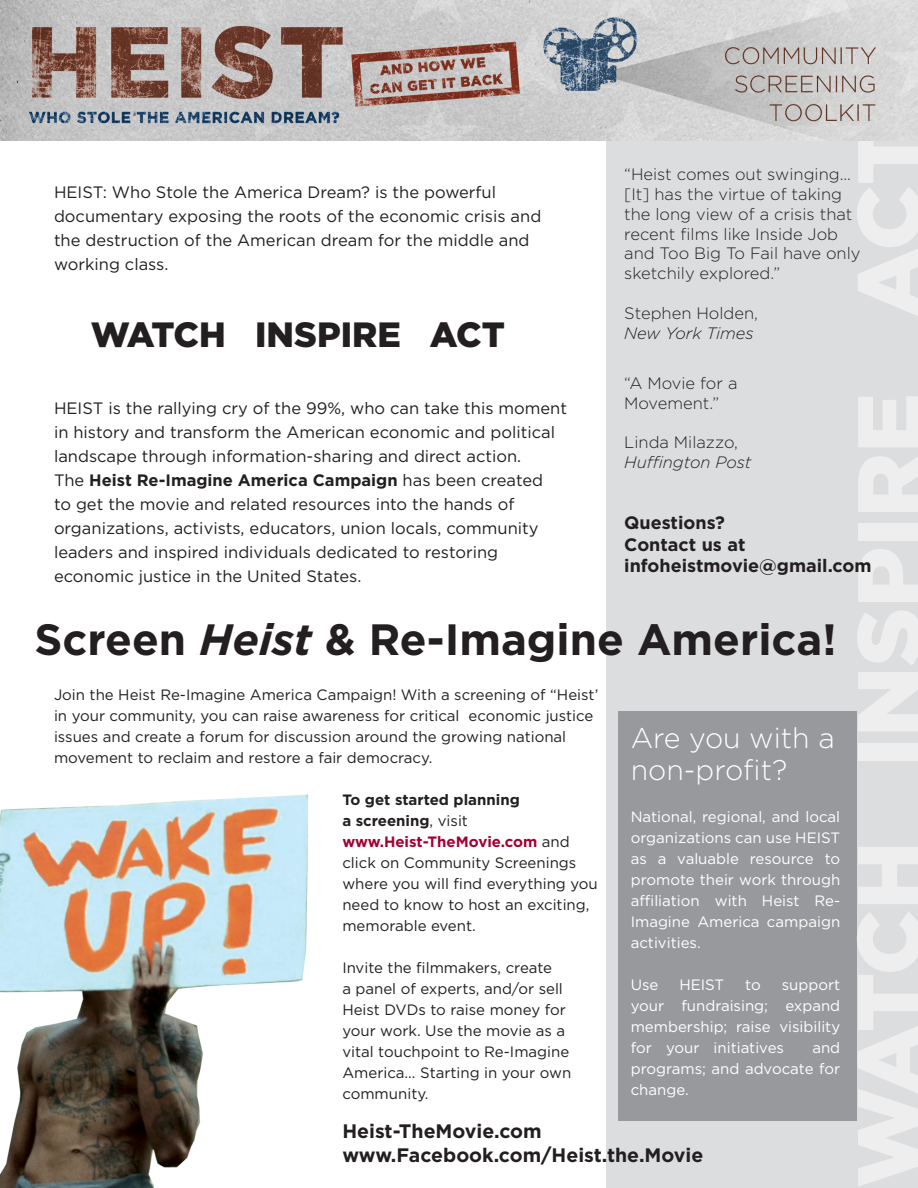
<style>
.page{position:relative;width:918px;height:1188px;background:#fff}
.page>*{position:absolute;margin:0;border:0;box-sizing:border-box;transform-origin:0 0}
.t1{font:700 43.8px "Gotham";color:#231f20}
.t2{font:900 35.1px "Gotham";color:#231f20}
.t3{font:300 28.5px/31.5px "Gotham";color:#fff}
.t4{font:700 19.5px "Gotham";color:#231f20}
.t5{font:700 18px/21.6px "Gotham";color:#231f20}
.t6{font:16.5px/24px "Gotham";color:#231f20}
.t7{font:300 16.5px/19.8px "Gotham";color:#231f20}
.t8{font:italic 300 16.5px/19.8px "Gotham";color:#231f20}
.t9{font:15px/21px "Gotham";color:#231f20}
.t10{font:15px/21px "Gotham";color:#fff;text-align:justify}
.s1{font-weight:700}
.s2{font-style:italic}
.s3{font-style:normal}
.s4{font-weight:700;color:#a40133}
</style>
<div class="page">
<div style="left:607px;top:134px;width:311px;height:1054px;background:#dcdddf"></div>
<div style="left:619px;top:711px;width:238px;height:409px;background:#97999c"></div>
<img style="left:1px;top:0;width:917px;height:140px">
<img style="left:0;top:794px;width:308px;height:394px">
<p class="t6" style="left:54px;top:180px;width:489px">HEIST: Who Stole the America Dream? is the powerful documentary exposing the roots of the economic crisis and the destruction of the American dream for the middle and working class.</p>
<p class="t2" style="left:91px;top:314px;width:416px">WATCH INSPIRE ACT</p>
<p class="t6" style="left:54px;top:396px;width:515px">HEIST is the rallying cry of the 99%, who can take this moment in history and transform the American economic and political landscape through information-sharing and direct action.<br>The <span class="s1">Heist Re-Imagine America Campaign</span> has been created<br>to get the movie and related resources into the hands of organizations, activists, educators, union locals, community leaders and inspired individuals dedicated to restoring economic justice in the United States.</p>
<p class="t7" style="left:624px;top:164px;width:238px">“Heist comes out swinging... [It] has the virtue of taking the long view of a crisis that recent films like Inside Job and Too Big To Fail have only sketchily explored.”</p>
<p class="t7" style="left:624px;top:303px;width:135px">Stephen Holden,<br><span class="s2">New York Times</span></p>
<p class="t7" style="left:624px;top:373px;width:115px">“A Movie for a<br>Movement.”</p>
<p class="t8" style="left:624px;top:433px;width:129px"><span class="s3">Linda Milazzo,<br></span>Huffington Post</p>
<p class="t5" style="left:624px;top:511px;width:102px">Questions?</p>
<p class="t5" style="left:624px;top:533px;width:249px">Contact us at infoheistmovie@gmail.com</p>
<p class="t1" style="left:35px;top:614px;width:804px">Screen <span class="s2">Heist</span> &amp; Re-Imagine America!</p>
<p class="t9" style="left:54px;top:683px;width:546px">Join the Heist Re-Imagine America Campaign! With a screening of “Heist’ in your community, you can raise awareness for critical economic justice issues and create a forum for discussion around the growing national movement to reclaim and restore a fair democracy.</p>
<p class="t9" style="left:342px;top:788px;width:257px"><span class="s1">To get started planning<br>a screening</span>, visit <span class="s4">www.Heist-TheMovie.com</span> and click on Community Screenings where you will find everything you need to know to host an exciting, memorable event.</p>
<p class="t9" style="left:342px;top:956px;width:230px">Invite the filmmakers, create<br>a panel of experts, and/or sell<br>Heist DVDs to raise money for your work. Use the movie as a vital touchpoint to Re-Imagine<br>America... Starting in your own community.</p>
<p class="t3" style="left:631px;top:722px;width:205px">Are you with a non-profit?</p>
<p class="t10" style="left:631px;top:806px;width:211px">National, regional, and local organizations can use HEIST as a valuable resource to promote their work through affiliation with Heist Re-Imagine America campaign activities.</p>
<p class="t10" style="left:631px;top:974px;width:29px">Use</p>
<p class="t10" style="left:679px;top:974px;width:46px">HEIST</p>
<p class="t10" style="left:745px;top:974px;width:17px">to</p>
<p class="t10" style="left:631px;top:974px;width:211px;text-indent:151px">support your fundraising; expand membership; raise visibility for your initiatives</p>
<p class="t10" style="left:631px;top:1037px;width:211px;text-indent:182px">and programs; and advocate for change.</p>
<p class="t4" style="left:342px;top:1120px;width:201px">Heist-TheMovie.com</p>
<p class="t4" style="left:342px;top:1144px;width:363px">www.Facebook.com/Heist.the.Movie</p>
</div>
